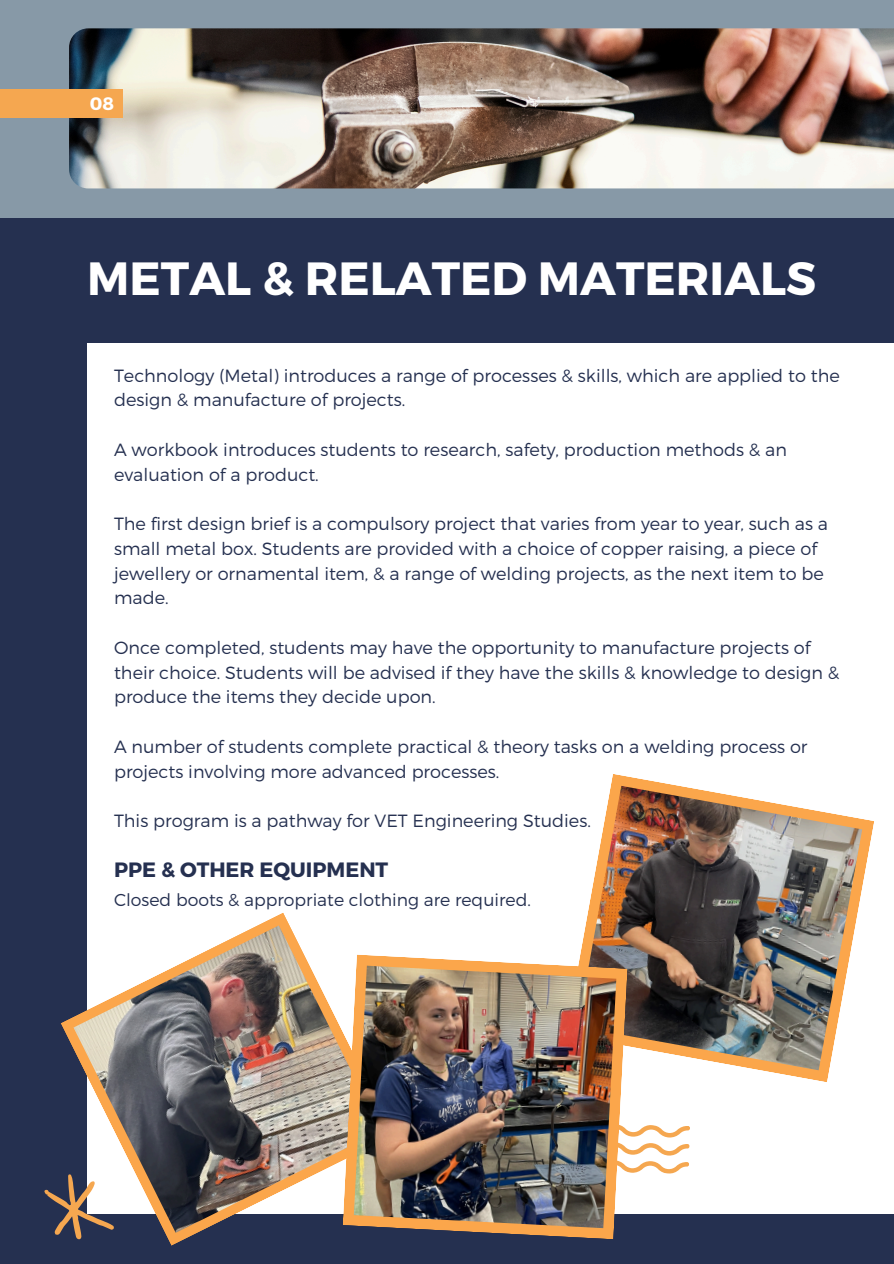
<style>
.page{position:relative;width:894px;height:1264px;background:#fff}
.page>*{position:absolute;margin:0;border:0;box-sizing:border-box;transform-origin:0 0}
.t1{font:700 46.5px "Montserrat";color:#fff}
.t2{font:700 20.7px "Montserrat";color:#253050}
.t3{font:700 18px "Montserrat";color:#fff}
.t4{font:300 17.7px/24.8px "Montserrat";color:#253050}
.t5{font:300 17.25px "Montserrat";color:#253050}
</style>
<div class="page">
<div style="left:0;top:0;width:893px;height:1263px;background:#253050"></div>
<div style="left:0;top:0;width:893px;height:218px;background:#8799a7"></div>
<img style="left:69px;top:28px;width:824px;height:160px">
<div style="left:0;top:89px;width:122px;height:28px;background:#f5a750"></div>
<div style="left:87px;top:344px;width:806px;height:869px;background:#fff"></div>
<svg style="left:44px;top:1189px;width:16px;height:46px"></svg>
<svg style="left:627px;top:1125px;width:63px;height:49px"></svg>
<img style="left:580px;top:774px;width:294px;height:308px">
<img style="left:60px;top:913px;width:282px;height:332px">
<img style="left:342px;top:954px;width:285px;height:285px">
<p class="t3" style="left:90px;top:92px;width:26px">08</p>
<p class="t1" style="left:87px;top:248px;width:730px">METAL &amp; RELATED MATERIALS</p>
<p class="t4" style="left:114px;top:362px;width:727px">Technology (Metal) introduces a range of processes &amp; skills, which are applied to the design &amp; manufacture of projects.</p>
<h1 class="t4" style="left:114px;top:436px;width:674px">A workbook introduces students to research, safety, production methods &amp; an evaluation of a product.</h1>
<p class="t4" style="left:114px;top:510px;width:715px">The first design brief is a compulsory project that varies from year to year, such as a small metal box. Students are provided with a choice of copper raising, a piece of jewellery or ornamental item, &amp; a range of welding projects, as the next item to be made.</p>
<p class="t4" style="left:114px;top:634px;width:726px">Once completed, students may have the opportunity to manufacture projects of their choice. Students will be advised if they have the skills &amp; knowledge to design &amp; produce the items they decide upon.</p>
<p class="t4" style="left:114px;top:733px;width:694px">A number of students complete practical &amp; theory tasks on a welding process or projects involving more advanced processes.</p>
<p class="t4" style="left:114px;top:807px;width:478px">This program is a pathway for VET Engineering Studies.</p>
<p class="t2" style="left:114px;top:856px;width:276px">PPE &amp; OTHER EQUIPMENT</p>
<p class="t5" style="left:114px;top:888px;width:418px">Closed boots &amp; appropriate clothing are required.</p>
</div>
